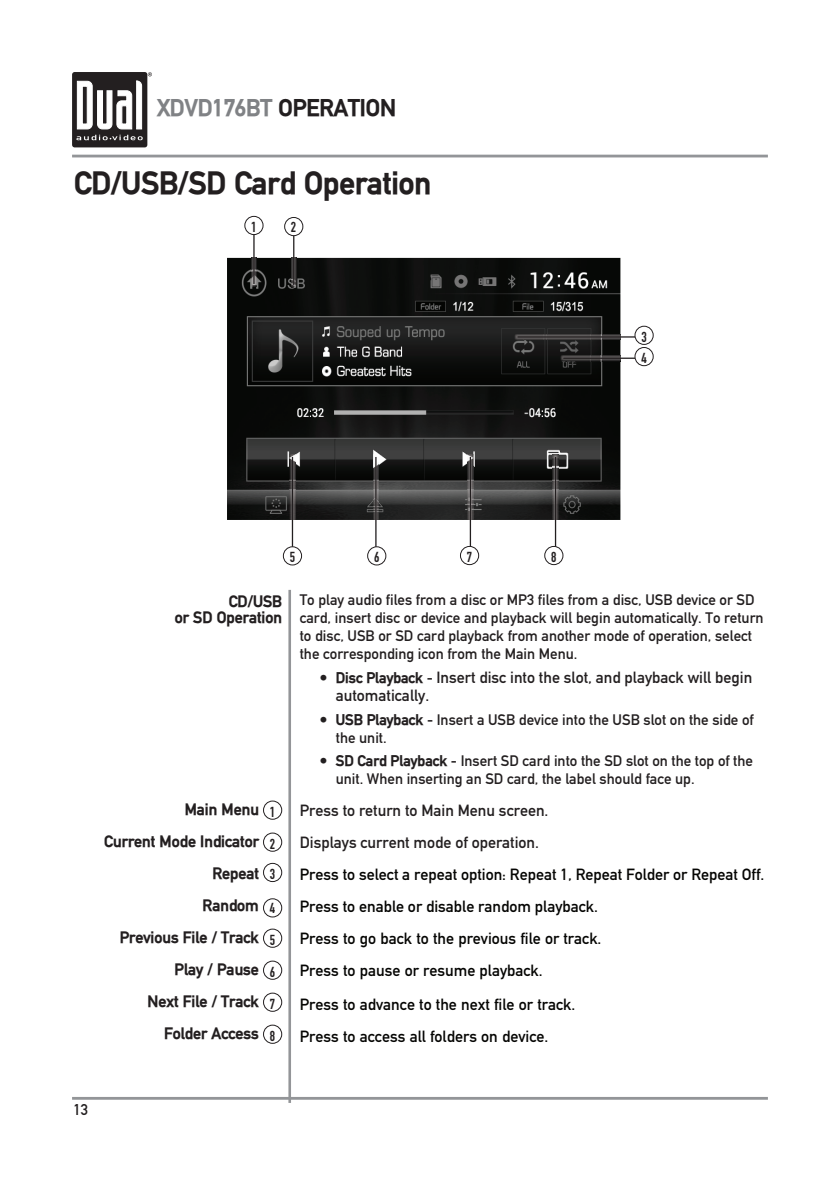
<style>
.page{position:relative;width:840px;height:1191px;background:#fff}
.page>*{position:absolute;margin:0;border:0;box-sizing:border-box;transform-origin:0 0}
.t1{font:700 31.2px "DIN Mittelschrift";color:#231f20}
.t2{font:700 23.4px "DIN Mittelschrift";color:#808285}
.t3{font:16px/32px "DIN Mittelschrift";color:#050503}
.t4{font:16px/18px "DIN Mittelschrift";color:#231f20}
.t5{font:700 16px/32px "DIN Mittelschrift";color:#231f20;text-align:right}
.t6{font:15.4px "DIN Mittelschrift";color:#231f20}
.t7{font:15px/18px "DIN Mittelschrift";color:#231f20}
.t8{font:14.4px/21.2px "DIN Engschrift";color:#231f20}
.s1{color:#231f20}
.s2{font-family:"DIN Engschrift";font-weight:400;font-size:14.4px}
.s3{font-weight:700;font-size:15px}
.s4{font-size:15px}
.s5{font-weight:700}
</style>
<div class="page">
<div style="left:72px;top:72px;width:75px;height:75px;background:#231f20;border-radius:3px"></div>
<svg style="left:76px;top:72px;width:76px;height:68px"></svg>
<hr style="left:72px;top:155px;width:695px;height:2px;background:#939598">
<hr style="left:72px;top:1097px;width:695px;height:2px;background:#939598">
<hr style="left:288px;top:590px;width:3px;height:513px;background:#939598">
<div style="left:263px;top:800px;width:19px;height:19px;border:1px solid #231f20;border-radius:50%"></div>
<div style="left:263px;top:832px;width:19px;height:19px;border:1px solid #231f20;border-radius:50%"></div>
<div style="left:263px;top:863px;width:19px;height:19px;border:1px solid #231f20;border-radius:50%"></div>
<div style="left:263px;top:898px;width:19px;height:19px;border:1px solid #231f20;border-radius:50%"></div>
<div style="left:263px;top:928px;width:19px;height:19px;border:1px solid #231f20;border-radius:50%"></div>
<div style="left:263px;top:960px;width:19px;height:19px;border:1px solid #231f20;border-radius:50%"></div>
<div style="left:263px;top:992px;width:19px;height:19px;border:1px solid #231f20;border-radius:50%"></div>
<div style="left:263px;top:1024px;width:19px;height:19px;border:1px solid #231f20;border-radius:50%"></div>
<img style="left:227px;top:258px;width:393px;height:262px">
<img style="left:251px;top:235px;width:6px;height:52px">
<hr style="left:253px;top:228px;width:1px;height:56px;background:#231f20">
<div style="left:245px;top:216px;width:18px;height:18px;background:#fff;border-radius:50%"></div>
<div style="left:244px;top:216px;width:19px;height:19px;border:1px solid #231f20;border-radius:50%"></div>
<img style="left:291px;top:236px;width:5px;height:52px">
<hr style="left:293px;top:229px;width:1px;height:56px;background:#231f20">
<div style="left:284px;top:217px;width:19px;height:19px;background:#fff;border-radius:50%"></div>
<div style="left:284px;top:217px;width:19px;height:19px;border:1px solid #231f20;border-radius:50%"></div>
<img style="left:514px;top:334px;width:120px;height:6px">
<hr style="left:517px;top:336px;width:132px;height:1px;background:#231f20">
<div style="left:634px;top:326px;width:18px;height:18px;background:#fff;border-radius:50%"></div>
<div style="left:634px;top:326px;width:19px;height:19px;border:1px solid #231f20;border-radius:50%"></div>
<img style="left:560px;top:355px;width:61px;height:6px">
<hr style="left:563px;top:357px;width:86px;height:2px;background:#231f20">
<div style="left:634px;top:347px;width:18px;height:19px;background:#fff;border-radius:50%"></div>
<div style="left:634px;top:347px;width:19px;height:19px;border:1px solid #231f20;border-radius:50%"></div>
<img style="left:289px;top:454px;width:6px;height:92px">
<hr style="left:292px;top:457px;width:1px;height:99px;background:#231f20">
<img style="left:552px;top:454px;width:6px;height:93px">
<hr style="left:554px;top:457px;width:2px;height:99px;background:#231f20">
<img style="left:373px;top:454px;width:6px;height:92px">
<hr style="left:375px;top:457px;width:1px;height:99px;background:#231f20">
<img style="left:467px;top:454px;width:6px;height:93px">
<hr style="left:469px;top:457px;width:2px;height:99px;background:#231f20">
<div style="left:283px;top:547px;width:18px;height:18px;background:#fff;border-radius:50%"></div>
<div style="left:283px;top:546px;width:19px;height:19px;border:1px solid #231f20;border-radius:50%"></div>
<div style="left:367px;top:547px;width:18px;height:18px;background:#fff;border-radius:50%"></div>
<div style="left:367px;top:546px;width:19px;height:19px;border:1px solid #231f20;border-radius:50%"></div>
<div style="left:460px;top:546px;width:18px;height:18px;background:#fff;border-radius:50%"></div>
<div style="left:460px;top:546px;width:18px;height:19px;border:1px solid #231f20;border-radius:50%"></div>
<div style="left:544px;top:546px;width:18px;height:18px;background:#fff;border-radius:50%"></div>
<div style="left:544px;top:546px;width:19px;height:19px;border:1px solid #231f20;border-radius:50%"></div>
<h2 class="t2" style="left:157px;top:99px;width:240px">XDVD176BT <span class="s1">OPERATION</span></h2>
<h1 class="t1" style="left:74px;top:171px;width:358px">CD/USB/SD Card Operation</h1>
<p class="t8" style="left:251px;top:218px;width:7px">1</p>
<p class="t8" style="left:291px;top:218px;width:7px">2</p>
<p class="t8" style="left:289px;top:548px;width:7px">5</p>
<p class="t8" style="left:374px;top:548px;width:7px">6</p>
<p class="t8" style="left:466px;top:548px;width:7px">7</p>
<p class="t8" style="left:551px;top:548px;width:7px">8</p>
<p class="t8" style="left:641px;top:327px;width:7px">3<br>4</p>
<p class="t5" style="left:175px;top:595px;width:109px;line-height:16px">CD/USB<br>or SD Operation</p>
<p class="t5" style="left:104px;top:795px;width:172px">Main Menu <sub>1<br></sub>Current Mode Indicator <sub>2<br></sub>Repeat <span class="s2">3<br></span>Random <sub>4<br></sub>Previous File / Track <sub>5<br></sub>Play / Pause <sub>6<br></sub>Next File / Track <sub>7<br></sub>Folder Access <sub>8</sub></p>
<p class="t7" style="left:299px;top:592px;width:465px">To play audio files from a disc or MP3 files from a disc, USB device or SD card, insert disc or device and playback will begin automatically. To return to disc, USB or SD card playback from another mode of operation, select the corresponding icon from the Main Menu.</p>
<p class="t4" style="left:335px;top:670px;width:418px;text-indent:-16px"><span class="s3">• Disc Playback</span> <span class="s4">-</span> Insert disc into the slot, and playback will begin automatically.</p>
<p class="t7" style="left:335px;top:712px;width:419px;text-indent:-16px"><span class="s5">• USB Playback</span> - Insert a USB device into the USB slot on the side of the unit.</p>
<p class="t7" style="left:335px;top:753px;width:418px;text-indent:-16px"><span class="s5">• SD Card Playback</span> - Insert SD card into the SD slot on the top of the unit. When inserting an SD card, the label should face up.</p>
<p class="t4" style="left:299px;top:796px;width:250px;line-height:32px">Press to return to Main Menu screen.<br>Displays current mode of operation.</p>
<p class="t3" style="left:299px;top:860px;width:465px">Press to select a repeat option: Repeat 1, Repeat Folder or Repeat Off.<br>Press to enable or disable random playback.<br>Press to go back to the previous file or track.<br>Press to pause or resume playback.</p>
<p class="t3" style="left:299px;top:990px;width:277px">Press to advance to the next file or track.<br>Press to access all folders on device.</p>
<p class="t6" style="left:73px;top:1103px;width:16px">13</p>
</div>
